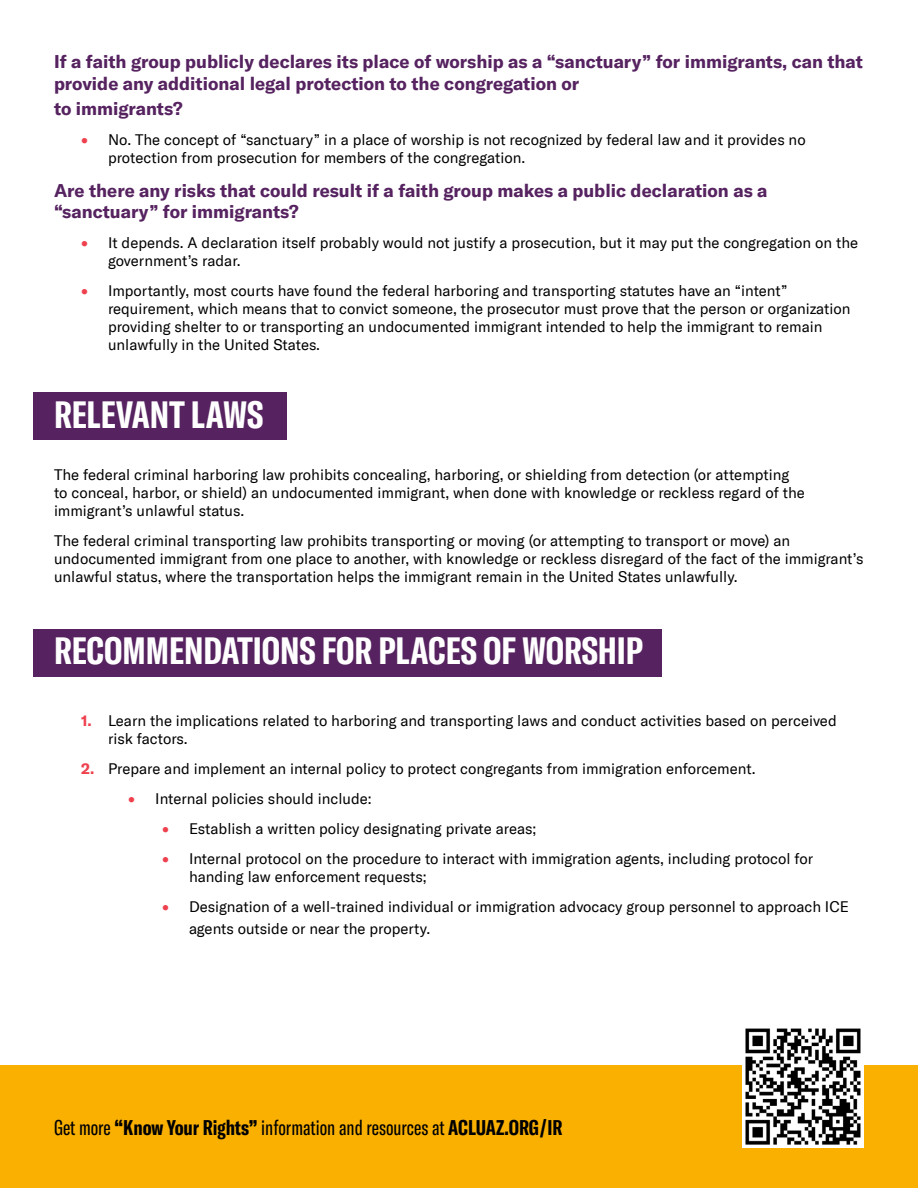
<style>
.page{position:relative;width:918px;height:1188px;background:#fff}
.page>*{position:absolute;margin:0;border:0;box-sizing:border-box;transform-origin:0 0}
.t1{font:700 extra-condensed 37.5px "GT America";color:#fff}
.t2{font:extra-condensed 21px "GT America";color:#000}
.t3{font:700 18px/21.6px "GT America";color:#562360}
.t4{font:15px/18px "GT America";color:#000}
.s1{color:#ef404e}
.s2{font-weight:700;color:#ef404e}
.s3{font-weight:700}
</style>
<div class="page">
<div style="left:0;top:1066px;width:918px;height:122px;background:#f9b000"></div>
<img style="left:742px;top:1028px;width:122px;height:119px">
<div style="left:33px;top:392px;width:254px;height:48px;background:#562360"></div>
<div style="left:33px;top:629px;width:629px;height:48px;background:#562360"></div>
<p class="t3" style="left:54px;top:51px;width:810px">If a faith group publicly declares its place of worship as a “sanctuary” for immigrants, can that provide any additional legal protection to the congregation or</p>
<p class="t3" style="left:54px;top:98px;width:130px">to immigrants?</p>
<p class="t4" style="left:108px;top:131px;width:699px;text-indent:-27px"><span class="s1">•</span> No. The concept of “sanctuary” in a place of worship is not recognized by federal law and it provides no protection from prosecution for members of the congregation.</p>
<p class="t3" style="left:54px;top:179px;width:715px">Are there any risks that could result if a faith group makes a public declaration as a “sanctuary” for immigrants?</p>
<p class="t4" style="left:108px;top:234px;width:752px;text-indent:-27px"><span class="s1">•</span> It depends. A declaration itself probably would not justify a prosecution, but it may put the congregation on the government’s radar.</p>
<p class="t4" style="left:108px;top:282px;width:744px;text-indent:-27px"><span class="s1">•</span> Importantly, most courts have found the federal harboring and transporting statutes have an “intent” requirement, which means that to convict someone, the prosecutor must prove that the person or organization providing shelter to or transporting an undocumented immigrant intended to help the immigrant to remain unlawfully in the United States.</p>
<h1 class="t1" style="left:54px;top:393px;width:211px">RELEVANT LAWS</h1>
<p class="t4" style="left:54px;top:466px;width:752px">The federal criminal harboring law prohibits concealing, harboring, or shielding from detection (or attempting to conceal, harbor, or shield) an undocumented immigrant, when done with knowledge or reckless regard of the immigrant’s unlawful status.</p>
<p class="t4" style="left:54px;top:532px;width:811px">The federal criminal transporting law prohibits transporting or moving (or attempting to transport or move) an undocumented immigrant from one place to another, with knowledge or reckless disregard of the fact of the immigrant’s unlawful status, where the transportation helps the immigrant remain in the United States unlawfully.</p>
<h1 class="t1" style="left:54px;top:628px;width:591px">RECOMMENDATIONS FOR PLACES OF WORSHIP</h1>
<p class="t4" style="left:108px;top:712px;width:730px;text-indent:-27px"><span class="s2">1.</span> Learn the implications related to harboring and transporting laws and conduct activities based on perceived risk factors.</p>
<p class="t4" style="left:81px;top:760px;width:676px"><span class="s2">2.</span> Prepare and implement an internal policy to protect congregants from immigration enforcement.</p>
<p class="t4" style="left:128px;top:790px;width:245px"><span class="s1">•</span> Internal policies should include:</p>
<p class="t4" style="left:162px;top:820px;width:376px"><span class="s1">•</span> Establish a written policy designating private areas;</p>
<p class="t4" style="left:189px;top:850px;width:626px;text-indent:-27px"><span class="s1">•</span> Internal protocol on the procedure to interact with immigration agents, including protocol for handing law enforcement requests;</p>
<p class="t4" style="left:189px;top:896px;width:662px;line-height:21.6px;text-indent:-27px"><span class="s1">•</span> Designation of a well-trained individual or immigration advocacy group personnel to approach ICE agents outside or near the property.</p>
<h2 class="t2" style="left:54px;top:1116px;width:510px">Get more <span class="s3">“Know Your Rights”</span> information and resources at <span class="s3">ACLUAZ.ORG/IR</span></h2>
</div>
